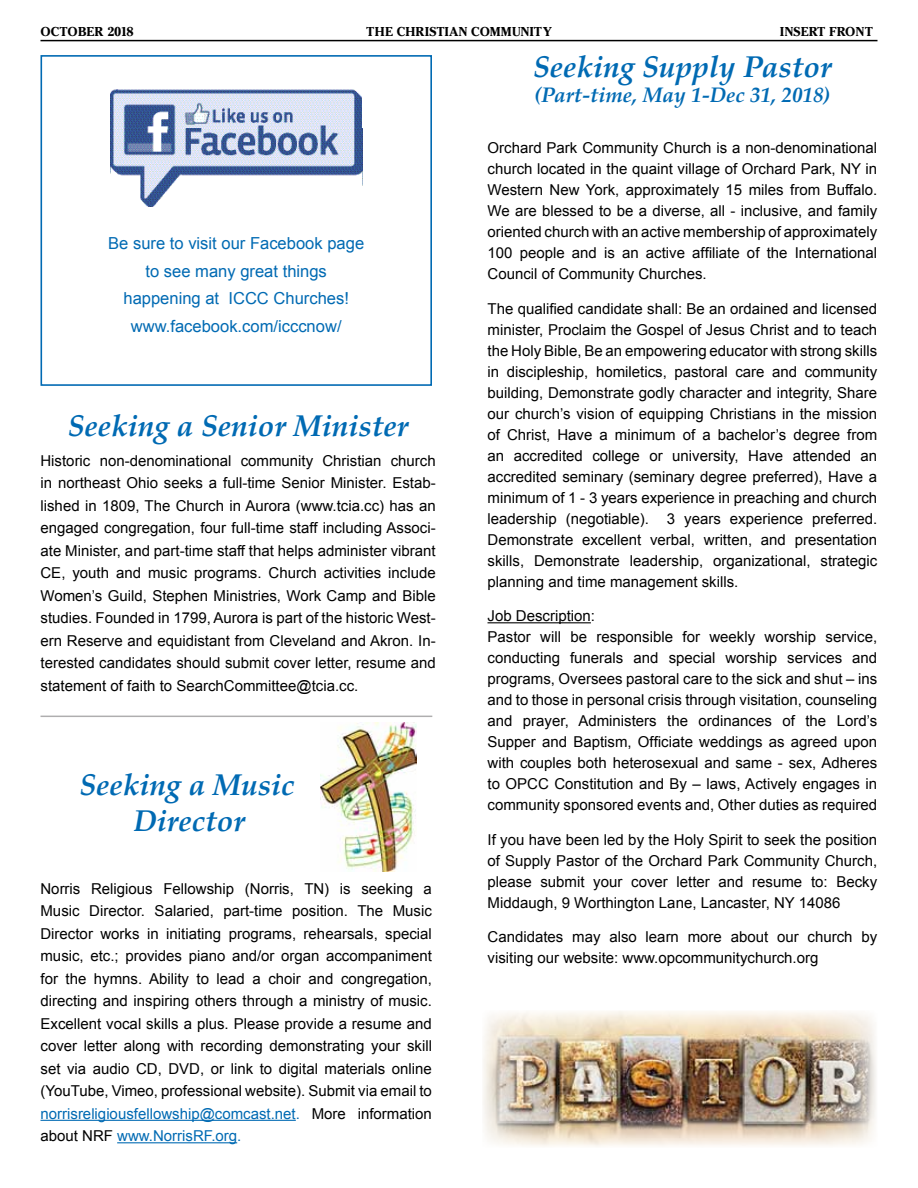
<style>
.page{position:relative;width:918px;height:1188px;background:#fff}
.page>*{position:absolute;margin:0;border:0;box-sizing:border-box;transform-origin:0 0}
.t1{font:italic 700 30px/36px "Palatino Linotype";color:#006ab3;text-align:center}
.t2{font:italic 700 21px "Palatino Linotype";color:#006ab3}
.t3{font:16.5px/27.6px "Arial";color:#006ab3;text-align:center}
.t4{font:15px/21px "Arial";color:#000;text-align:justify}
.t5{font:13.5px "Cheltenham Bold DTC";color:#000}
.s1{color:#006ab3}
</style>
<div class="page">
<hr style="left:40px;top:40px;width:838px;height:1px;background:#000">
<div style="left:40px;top:55px;width:392px;height:331px;border:2px solid #006ab3"></div>
<img style="left:110px;top:89px;width:252px;height:117px">
<hr style="left:40px;top:716px;width:392px;height:1px;background:#050005">
<hr style="left:488px;top:622px;width:103px;height:1px;background:#000">
<img style="left:483px;top:1011px;width:393px;height:136px">
<img style="left:321px;top:723px;width:95px;height:148px">
<hr style="left:40px;top:1120px;width:256px;height:1px;background:#006ab3">
<hr style="left:117px;top:1142px;width:120px;height:1px;background:#006ab3">
<p class="t5" style="left:40px;top:23px;width:95px">OCTOBER 2018</p>
<p class="t5" style="left:366px;top:23px;width:187px">THE CHRISTIAN COMMUNITY</p>
<p class="t5" style="left:780px;top:23px;width:95px">INSERT FRONT</p>
<p class="t3" style="left:108px;top:230px;width:257px">Be sure to visit our Facebook page to see many great things happening at ICCC Churches! www.facebook.com/icccnow/</p>
<h1 class="t1" style="left:68px;top:407px;width:342px">Seeking a Senior Minister</h1>
<p class="t4" style="left:40px;top:449px;width:397px;line-height:22.5px">Historic non-denominational community Christian church in northeast Ohio seeks a full-time Senior Minister. Estab&shy;lished in 1809, The Church in Aurora (www.tcia.cc) has an engaged congregation, four full-time staff including Associ&shy;ate Minister, and part-time staff that helps administer vibrant CE, youth and music programs. Church activities include Women’s Guild, Stephen Ministries, Work Camp and Bible studies. Founded in 1799, Aurora is part of the historic West&shy;ern Reserve and equidistant from Cleveland and Akron. In&shy;terested candidates should submit cover letter, resume and statement of faith to SearchCommittee@tcia.cc.</p>
<h1 class="t1" style="left:80px;top:766px;width:216px">Seeking a Music<br>Director</h1>
<p class="t4" style="left:40px;top:877px;width:393px;line-height:22.5px">Norris Religious Fellowship (Norris, TN) is seeking a Music Director. Salaried, part-time position. The Music Director works in initiating programs, rehearsals, special music, etc.; provides piano and/or organ accompaniment for the hymns. Ability to lead a choir and congregation, directing and inspiring others through a ministry of music.<br>Excellent vocal skills a plus. Please provide a resume and cover letter along with recording demonstrating your skill set via audio CD, DVD, or link to digital materials online (YouTube, Vimeo, professional website). Submit via email to <span class="s1">norrisreligiousfellowship@comcast.net.</span> More information about NRF <span class="s1">www.NorrisRF.org.</span></p>
<h1 class="t1" style="left:533px;top:48px;width:300px">Seeking Supply Pastor</h1>
<h2 class="t2" style="left:534px;top:80px;width:298px">(Part-time, May 1-Dec 31, 2018)</h2>
<p class="t4" style="left:488px;top:138px;width:391px">Orchard Park Community Church is a non-denominational church located in the quaint village of Orchard Park, NY in Western New York, approximately 15 miles from Buffalo.<br>We are blessed to be a diverse, all - inclusive, and family oriented church with an active membership of approximately 100 people and is an active affiliate of the International Council of Community Churches.</p>
<p class="t4" style="left:488px;top:298px;width:391px">The qualified candidate shall: Be an ordained and licensed minister, Proclaim the Gospel of Jesus Christ and to teach the Holy Bible, Be an empowering educator with strong skills in discipleship, homiletics, pastoral care and community building, Demonstrate godly character and integrity, Share our church’s vision of equipping Christians in the mission of Christ, Have a minimum of a bachelor’s degree from an accredited college or university, Have attended an accredited seminary (seminary degree preferred), Have a minimum of 1 - 3 years experience in preaching and church leadership (negotiable). 3 years experience preferred.<br>Demonstrate excellent verbal, written, and presentation skills, Demonstrate leadership, organizational, strategic planning and time management skills.</p>
<p class="t4" style="left:488px;top:606px;width:391px;text-align:left">Job Description:<br>Pastor will be responsible for weekly worship service, conducting funerals and special worship services and programs, Oversees pastoral care to the sick and shut – ins and to those in personal crisis through visitation, counseling and prayer, Administers the ordinances of the Lord’s Supper and Baptism, Officiate weddings as agreed upon with couples both heterosexual and same - sex, Adheres to OPCC Constitution and By – laws, Actively engages in community sponsored events and, Other duties as required</p>
<p class="t4" style="left:488px;top:829px;width:391px">If you have been led by the Holy Spirit to seek the position of Supply Pastor of the Orchard Park Community Church, please submit your cover letter and resume to: Becky Middaugh, 9 Worthington Lane, Lancaster, NY 14086</p>
<p class="t4" style="left:488px;top:927px;width:391px">Candidates may also learn more about our church by visiting our website: www.opcommunitychurch.org</p>
</div>
